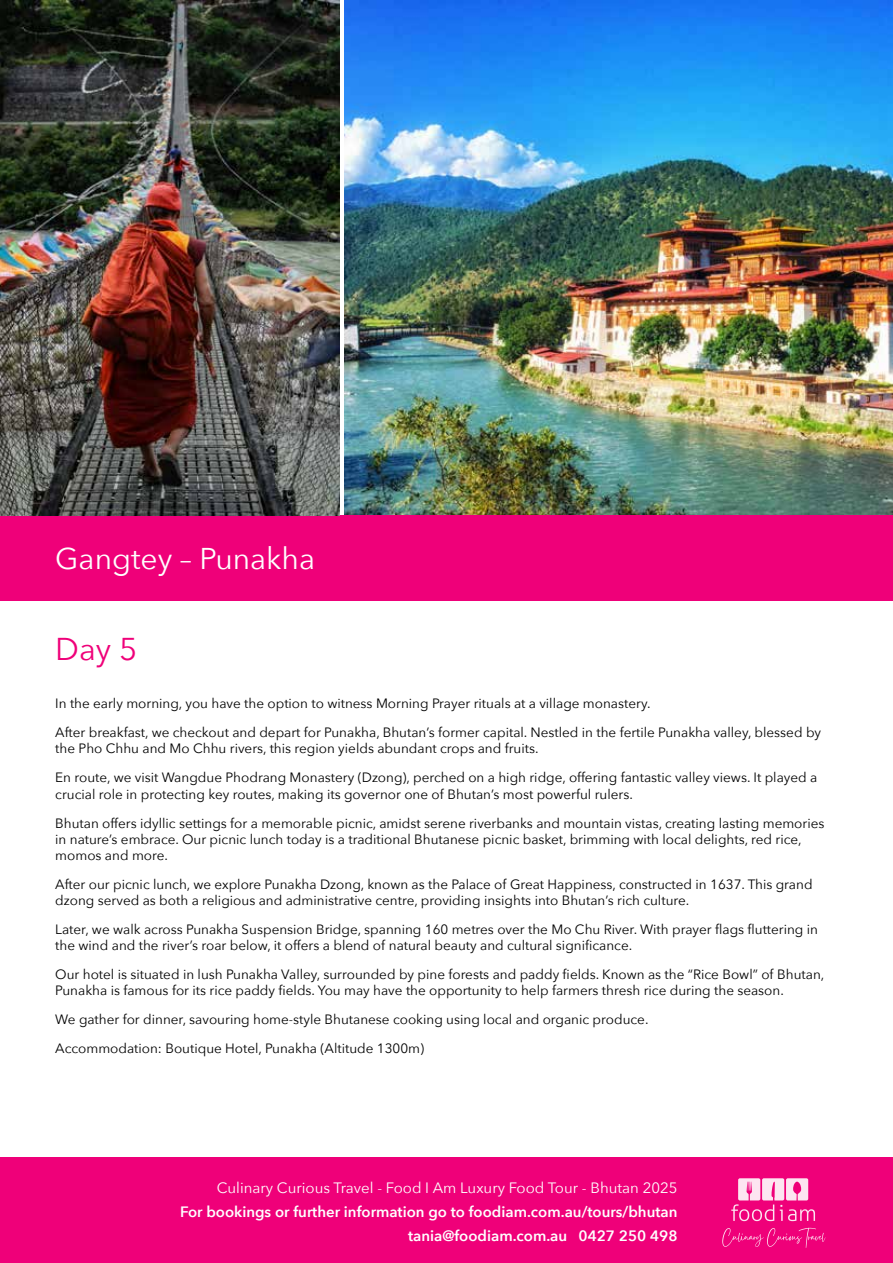
<style>
.page{position:relative;width:893px;height:1263px;background:#fff}
.page>*{position:absolute;margin:0;border:0;box-sizing:border-box;transform-origin:0 0}
.t1{font:31.5px "Avenir Next";color:#ef0079}
.t2{font:30px "Avenir Next";color:#fff}
.t3{font:600 15px/24px "Avenir Next";color:#fff;text-align:right}
.t4{font:15px "Avenir Next";color:#fff}
.t5{font:13.5px/29px "Avenir Next";color:#000}
</style>
<div class="page">
<div style="left:0;top:1157px;width:893px;height:106px;background:#ef0079"></div>
<svg style="left:731px;top:1178px;width:84px;height:43px"></svg>
<svg style="left:722px;top:1228px;width:103px;height:20px"></svg>
<img style="left:344px;top:0;width:549px;height:516px">
<div style="left:0;top:516px;width:893px;height:85px;background:#ef0079"></div>
<img style="left:0;top:0;width:339px;height:516px">
<h2 class="t2" style="left:55px;top:533px;width:261px">Gangtey – Punakha</h2>
<h1 class="t1" style="left:55px;top:622px;width:84px">Day 5</h1>
<p class="t5" style="left:55px;top:688px;width:767px">In the early morning, you have the option to witness Morning Prayer rituals at a village monastery.<br>After breakfast, we checkout and depart for Punakha, Bhutan’s former capital. Nestled in the fertile Punakha valley, blessed by</p>
<p class="t5" style="left:55px;top:734px;width:764px">the Pho Chhu and Mo Chhu rivers, this region yields abundant crops and fruits.<br>En route, we visit Wangdue Phodrang Monastery (Dzong), perched on a high ridge, offering fantastic valley views. It played a</p>
<p class="t5" style="left:55px;top:779px;width:771px">crucial role in protecting key routes, making its governor one of Bhutan’s most powerful rulers.<br>Bhutan offers idyllic settings for a memorable picnic, amidst serene riverbanks and mountain vistas, creating lasting memories</p>
<p class="t5" style="left:55px;top:830px;width:748px;line-height:16.2px">in nature’s embrace. Our picnic lunch today is a traditional Bhutanese picnic basket, brimming with local delights, red rice, momos and more.</p>
<p class="t5" style="left:55px;top:875px;width:759px;line-height:16.2px">After our picnic lunch, we explore Punakha Dzong, known as the Palace of Great Happiness, constructed in 1637. This grand dzong served as both a religious and administrative centre, providing insights into Bhutan’s rich culture.</p>
<p class="t5" style="left:55px;top:921px;width:764px;line-height:16.2px">Later, we walk across Punakha Suspension Bridge, spanning 160 metres over the Mo Chu River. With prayer flags fluttering in the wind and the river’s roar below, it offers a blend of natural beauty and cultural significance.</p>
<p class="t5" style="left:55px;top:966px;width:771px;line-height:16.2px">Our hotel is situated in lush Punakha Valley, surrounded by pine forests and paddy fields. Known as the “Rice Bowl” of Bhutan,<br>Punakha is famous for its rice paddy fields. You may have the opportunity to help farmers thresh rice during the season.</p>
<p class="t5" style="left:55px;top:1005px;width:595px">We gather for dinner, savouring home-style Bhutanese cooking using local and organic produce.<br>Accommodation: Boutique Hotel, Punakha (Altitude 1300m)</p>
<p class="t4" style="left:217px;top:1175px;width:462px">Culinary Curious Travel - Food I Am Luxury Food Tour - Bhutan 2025</p>
<p class="t3" style="left:180px;top:1199px;width:499px">For bookings or further information go to foodiam.com.au/tours/bhutan tania@foodiam.com.au 0427 250 498</p>
</div>
